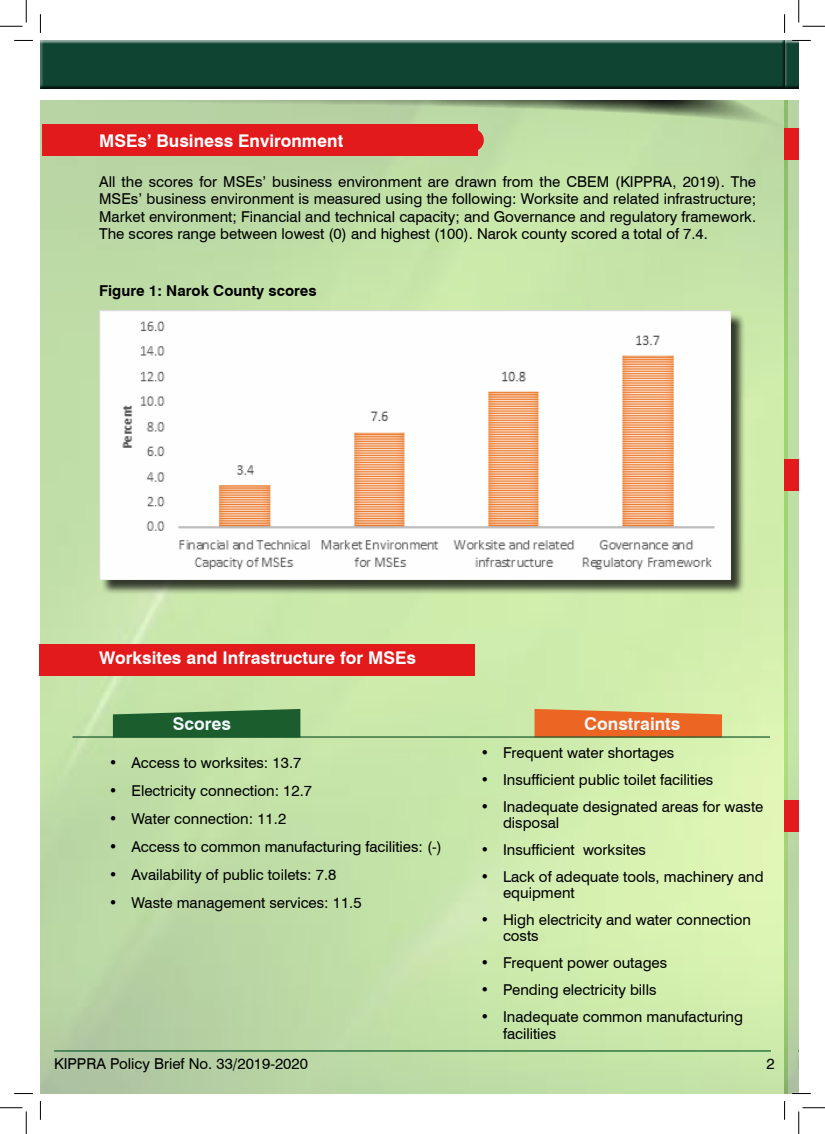
<style>
.page{position:relative;width:825px;height:1134px;background:#fff}
.page>*{position:absolute;margin:0;border:0;box-sizing:border-box;transform-origin:0 0}
.t1{font:700 17.5px "Swiss 721 BT";color:#fff}
.t2{font:700 17.5px "Swiss 721 BT";color:#eff8fa}
.t3{font:15px/17.5px "Swiss 721 BT";color:#000}
.t4{font:700 15px "Swiss 721 BT";color:#000}
</style>
<div class="page">
<img style="left:40px;top:135px;width:745px;height:958px">
<div style="left:39px;top:644px;width:436px;height:31px;background:#e21a1c"></div>
<img style="left:785px;top:160px;width:14px;height:933px">
<svg style="left:113px;top:708px;width:187px;height:28px"></svg>
<svg style="left:534px;top:708px;width:188px;height:28px"></svg>
<div style="left:42px;top:124px;width:435px;height:31px;background:#e21a1c"></div>
<div style="left:462px;top:129px;width:22px;height:22px;background:#e21a1c;border-radius:50%"></div>
<div style="left:785px;top:129px;width:14px;height:31px;background:#e21a1c"></div>
<div style="left:785px;top:459px;width:14px;height:31px;background:#e21a1c"></div>
<div style="left:785px;top:800px;width:14px;height:31px;background:#e21a1c"></div>
<hr style="left:54px;top:1050px;width:717px;height:1px;background:#136232">
<hr style="left:72px;top:736px;width:698px;height:1px;background:#1c5b2e">
<svg style="left:40px;top:100px;width:759px;height:35px"></svg>
<div style="left:784px;top:40px;width:15px;height:51px;background:#000;opacity:.75"></div>
<div style="left:40px;top:40px;width:745px;height:51px;background:#000;opacity:.75"></div>
<div style="left:785px;top:89px;width:14px;height:10px;background:#fff"></div>
<div style="left:40px;top:89px;width:745px;height:10px;background:#fff"></div>
<div style="left:101px;top:312px;width:645px;height:283px;background:#000;opacity:.75"></div>
<img style="left:99px;top:311px;width:631px;height:268px">
<svg style="left:14px;top:40px;width:19px;height:1px"></svg>
<svg style="left:792px;top:40px;width:19px;height:1px"></svg>
<svg style="left:14px;top:1093px;width:19px;height:1px"></svg>
<svg style="left:792px;top:1092px;width:19px;height:2px"></svg>
<svg style="left:40px;top:14px;width:1px;height:19px"></svg>
<svg style="left:40px;top:1101px;width:1px;height:18px"></svg>
<svg style="left:784px;top:14px;width:1px;height:19px"></svg>
<svg style="left:784px;top:1101px;width:1px;height:18px"></svg>
<svg style="left:0;top:0;width:27px;height:27px"></svg>
<svg style="left:0;top:1107px;width:27px;height:26px"></svg>
<svg style="left:798px;top:0;width:27px;height:27px"></svg>
<svg style="left:798px;top:1107px;width:27px;height:26px"></svg>
<p class="t1" style="left:99px;top:130px;width:246px">MSEs’ Business Environment</p>
<p class="t3" style="left:99px;top:172px;width:658px;text-align:justify">All the scores for MSEs’ business environment are drawn from the CBEM (KIPPRA, 2019). The MSEs’ business environment is measured using the following: Worksite and related infrastructure; Market environment; Financial and technical capacity; and Governance and regulatory framework.<br>The scores range between lowest (0) and highest (100). Narok county scored a total of 7.4.</p>
<p class="t4" style="left:99px;top:281px;width:219px">Figure 1: Narok County scores</p>
<p class="t1" style="left:99px;top:647px;width:318px">Worksites and Infrastructure for MSEs</p>
<p class="t2" style="left:173px;top:713px;width:60px">Scores</p>
<p class="t2" style="left:584px;top:713px;width:98px">Constraints</p>
<p class="t3" style="left:481px;top:743px;width:195px">• Frequent water shortages</p>
<p class="t3" style="left:481px;top:769px;width:234px">• Insufficient public toilet facilities</p>
<p class="t3" style="left:503px;top:797px;width:262px;line-height:16.2px;text-indent:-22px">• Inadequate designated areas for waste disposal</p>
<p class="t3" style="left:481px;top:839px;width:167px">• Insufficient worksites</p>
<p class="t3" style="left:503px;top:867px;width:262px;line-height:16.2px;text-indent:-22px">• Lack of adequate tools, machinery and equipment</p>
<p class="t3" style="left:503px;top:910px;width:249px;line-height:16.2px;text-indent:-22px">• High electricity and water connection costs</p>
<p class="t3" style="left:481px;top:953px;width:188px">• Frequent power outages</p>
<p class="t3" style="left:481px;top:979px;width:177px">• Pending electricity bills</p>
<p class="t3" style="left:503px;top:1006px;width:242px;text-indent:-22px">• Inadequate common manufacturing facilities</p>
<p class="t3" style="left:109px;top:752px;width:194px">• Access to worksites: 13.7</p>
<p class="t3" style="left:109px;top:781px;width:205px">• Electricity connection: 12.7</p>
<p class="t3" style="left:109px;top:809px;width:179px">• Water connection: 11.2</p>
<p class="t3" style="left:109px;top:837px;width:334px">• Access to common manufacturing facilities: (-)</p>
<p class="t3" style="left:109px;top:865px;width:229px">• Availability of public toilets: 7.8</p>
<p class="t3" style="left:109px;top:893px;width:254px">• Waste management services: 11.5</p>
<p class="t3" style="left:54px;top:1054px;width:255px">KIPPRA Policy Brief No. 33/2019-2020</p>
<p class="t3" style="left:766px;top:1054px;width:10px">2</p>
</div>
